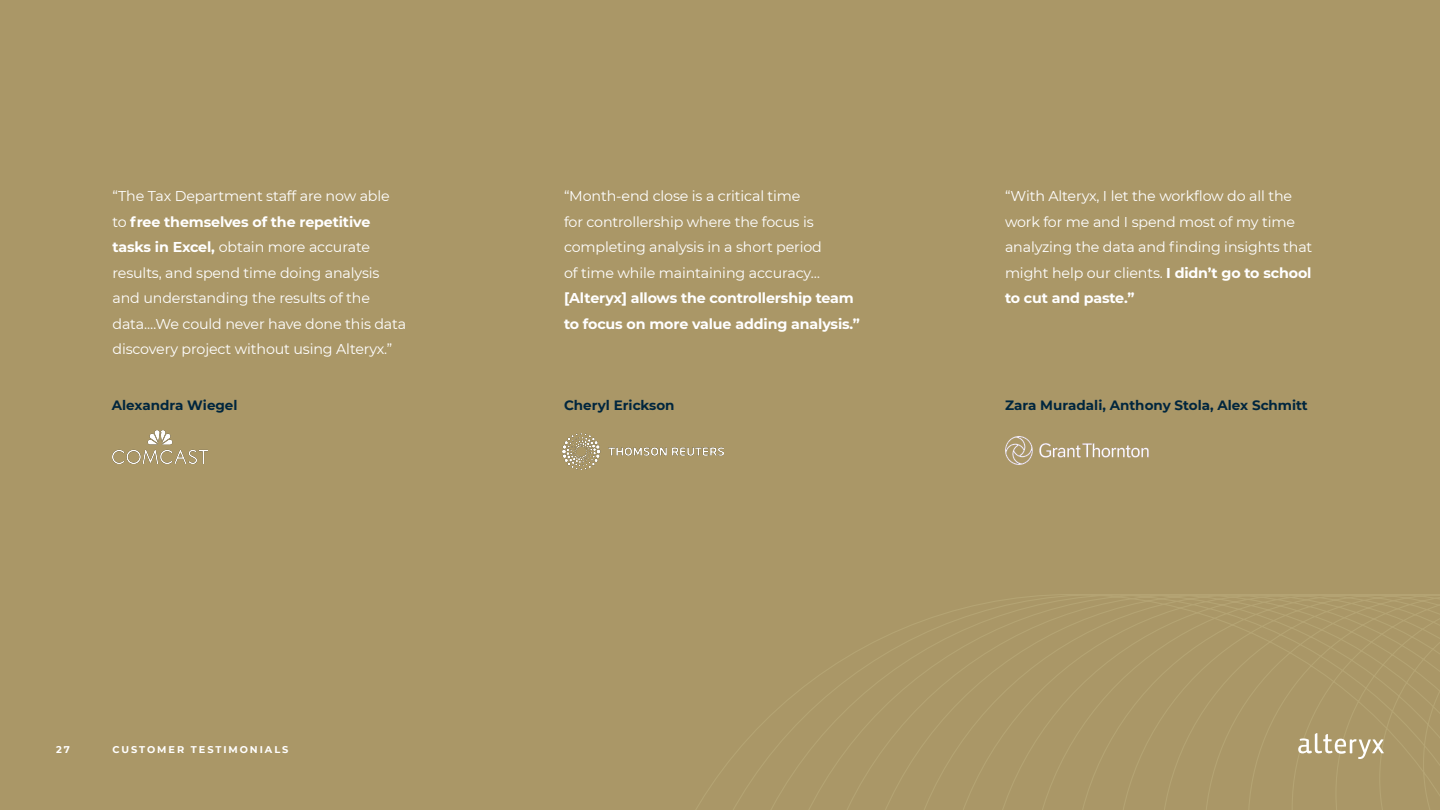
<style>
.page{position:relative;width:1440px;height:810px;background:#aa9767}
.page>*{position:absolute;margin:0;border:0;box-sizing:border-box;transform-origin:0 0}
.Body{font:14.25px/25.5px "Montserrat";letter-spacing:-.01em;color:#fff}
.Callout_Name{font:700 13.5px "Montserrat";color:#00263e}
.Wayfinding_Text{font:700 9.75px "Montserrat";letter-spacing:.2em;color:#fff}
.s1{font-weight:700}
</style>
<div class="page">
<svg style="left:696px;top:594px;width:744px;height:216px"></svg>
<img style="left:562px;top:433px;width:162px;height:36px">
<img style="left:113px;top:430px;width:94px;height:34px">
<img style="left:1005px;top:436px;width:143px;height:28px">
<svg style="left:1298px;top:733px;width:86px;height:26px"></svg>
<p class="Body" style="left:112px;top:183px;width:295px">“The Tax Department staff are now able to <span class="s1">free themselves of the repetitive tasks in Excel,</span> obtain more accurate results, and spend time doing analysis and understanding the results of the data.…We could never have done this data discovery project without using Alteryx.”</p>
<p class="Body" style="left:564px;top:183px;width:298px">“Month-end close is a critical time<br>for controllership where the focus is completing analysis in a short period<br>of time while maintaining accuracy… <span class="s1">[Alteryx] allows the controllership team to focus on more value adding analysis.”</span></p>
<p class="Body" style="left:1005px;top:183px;width:309px">“With Alteryx, I let the workflow do all the work for me and I spend most of my time analyzing the data and finding insights that might help our clients. <span class="s1">I didn’t go to school to cut and paste.”</span></p>
<p class="Callout_Name" style="left:112px;top:395px;width:127px">Alexandra Wiegel</p>
<p class="Callout_Name" style="left:564px;top:395px;width:112px">Cheryl Erickson</p>
<p class="Callout_Name" style="left:1005px;top:395px;width:304px">Zara Muradali, Anthony Stola, Alex Schmitt</p>
<p class="Wayfinding_Text" style="left:56px;top:742px;width:15px">27</p>
<p class="Wayfinding_Text" style="left:112px;top:743px;width:177px">CUSTOMER TESTIMONIALS</p>
</div>
